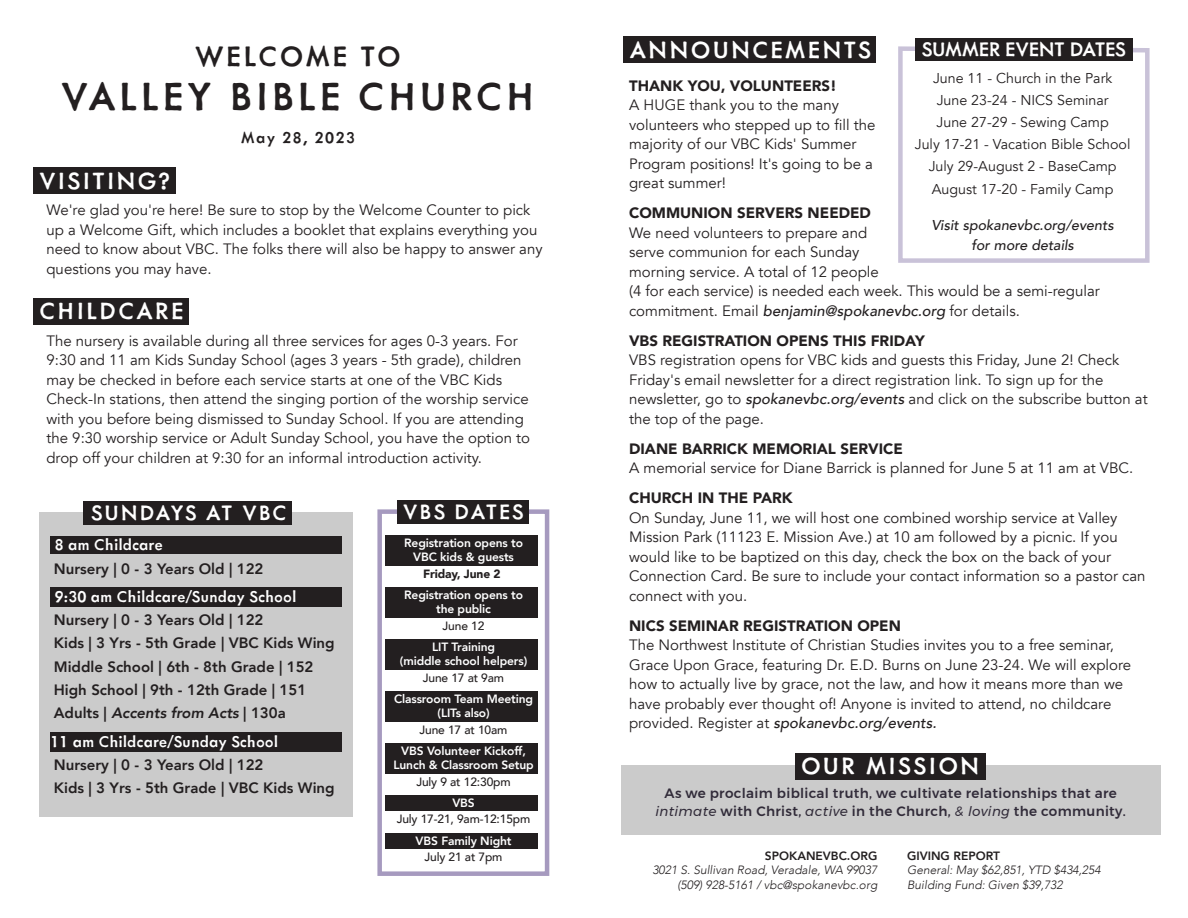
<style>
.page{position:relative;width:1188px;height:918px;background:#fff}
.page>*{position:absolute;margin:0;border:0;box-sizing:border-box;transform-origin:0 0}
.t1{font:500 45px "Metallophile Sp 8";letter-spacing:.065em;color:#231f20}
.t2{font:500 32.25px "Metallophile Sp 8";letter-spacing:.07em;color:#231f20}
.t3{font:500 27px "Metallophile Sp 8";letter-spacing:.075em;color:#fff}
.t4{font:500 24px "Metallophile Sp 8";letter-spacing:.075em;color:#fff}
.t5{font:500 22.5px "Metallophile Sp 8";letter-spacing:-.01em;color:#fff}
.t6{font:500 18px "Metallophile Sp 8";color:#fff}
.t7{font:500 18px "Metallophile Sp 8";letter-spacing:.085em;color:#231f20}
.t8{font:15px/19.5px "Avenir";color:#231f20}
.t9{font:800 15px/23.2px "Avenir";color:#231f20}
.t10{font:900 15px "Avenir";color:#231f20}
.t11{font:14.25px/22.2px "Avenir";color:#231f20;text-align:center}
.t12{font:italic 500 14.25px/19.5px "Avenir";color:#231f20;text-align:center}
.t13{font:500 13.5px/18px "Montserrat";letter-spacing:.025em;color:#312b39;text-align:center}
.t14{font:800 12px/14.4px "Avenir";letter-spacing:-.01em;color:#fff;text-align:center}
.t15{font:italic 300 12px/14.4px "Avenir";color:#231f20;text-align:right}
.t16{font:500 12px "Avenir";letter-spacing:-.01em;color:#231f20}
.t17{font:800 12px "Avenir";color:#231f20}
.t18{font:900 12px "Avenir";letter-spacing:-.01em;color:#231f20}
.s1{font-style:italic}
.s2{font-weight:500;font-style:italic}
.s3{font-weight:400;font-style:italic}
</style>
<div class="page">
<div style="left:623px;top:36px;width:253px;height:27px;background:#231f20"></div>
<div style="left:33px;top:167px;width:142px;height:27px;background:#231f20"></div>
<div style="left:33px;top:298px;width:155px;height:27px;background:#231f20"></div>
<div style="left:621px;top:765px;width:540px;height:69px;background:#cbcbcb"></div>
<div style="left:795px;top:753px;width:190px;height:26px;background:#231f20"></div>
<div style="left:39px;top:512px;width:314px;height:305px;background:#cbcbcb"></div>
<div style="left:83px;top:501px;width:209px;height:24px;background:#231f20"></div>
<div style="left:50px;top:536px;width:292px;height:18px;background:#231f20"></div>
<div style="left:50px;top:587px;width:292px;height:20px;background:#231f20"></div>
<div style="left:50px;top:732px;width:292px;height:19px;background:#231f20"></div>
<div style="left:377px;top:509px;width:172px;height:367px;border:4px solid #a69abf"></div>
<div style="left:386px;top:535px;width:152px;height:30px;background:#231f20"></div>
<div style="left:386px;top:587px;width:152px;height:30px;background:#231f20"></div>
<div style="left:386px;top:639px;width:152px;height:30px;background:#231f20"></div>
<div style="left:386px;top:691px;width:152px;height:30px;background:#231f20"></div>
<div style="left:386px;top:743px;width:152px;height:30px;background:#231f20"></div>
<div style="left:386px;top:795px;width:152px;height:16px;background:#231f20"></div>
<div style="left:386px;top:833px;width:152px;height:16px;background:#231f20"></div>
<div style="left:397px;top:500px;width:132px;height:24px;background:#231f20"></div>
<svg style="left:898px;top:46px;width:252px;height:217px"></svg>
<div style="left:915px;top:38px;width:218px;height:22px;background:#231f20"></div>
<h2 class="t2" style="left:195px;top:36px;width:207px">WELCOME TO</h2>
<h1 class="t1" style="left:61px;top:69px;width:475px">VALLEY BIBLE CHURCH</h1>
<p class="t7" style="left:241px;top:126px;width:115px">May 28, 2023</p>
<h3 class="t3" style="left:40px;top:164px;width:133px">VISITING?</h3>
<p class="t8" style="left:46px;top:200px;width:498px">We're glad you're here! Be sure to stop by the Welcome Counter to pick up a Welcome Gift, which includes a booklet that explains everything you need to know about VBC. The folks there will also be happy to answer any questions you may have.</p>
<h3 class="t3" style="left:40px;top:295px;width:145px">CHILDCARE</h3>
<p class="t8" style="left:46px;top:331px;width:485px">The nursery is available during all three services for ages 0-3 years. For 9:30 and 11 am Kids Sunday School (ages 3 years - 5th grade), children may be checked in before each service starts at one of the VBC Kids Check-In stations, then attend the singing portion of the worship service with you before being dismissed to Sunday School. If you are attending the 9:30 worship service or Adult Sunday School, you have the option to drop off your children at 9:30 for an informal introduction activity.</p>
<h3 class="t4" style="left:91px;top:498px;width:197px">SUNDAYS AT VBC</h3>
<p class="t6" style="left:55px;top:534px;width:110px">8 am Childcare</p>
<p class="t9" style="left:54px;top:557px;width:211px">Nursery | 0 - 3 Years Old | 122</p>
<p class="t6" style="left:55px;top:586px;width:243px">9:30 am Childcare/Sunday School</p>
<p class="t9" style="left:54px;top:608px;width:282px">Nursery | 0 - 3 Years Old | 122<br>Kids | 3 Yrs - 5th Grade | VBC Kids Wing<br>Middle School | 6th - 8th Grade | 152<br>High School | 9th - 12th Grade | 151<br>Adults | <span class="s1">Accents from Acts</span> | 130a</p>
<p class="t6" style="left:50px;top:730px;width:230px">11 am Childcare/Sunday School</p>
<p class="t9" style="left:54px;top:753px;width:282px">Nursery | 0 - 3 Years Old | 122<br>Kids | 3 Yrs - 5th Grade | VBC Kids Wing</p>
<h3 class="t4" style="left:403px;top:497px;width:122px">VBS DATES</h3>
<p class="t14" style="left:404px;top:536px;width:120px">Registration opens to<br>VBC kids &amp; guests</p>
<p class="t18" style="left:423px;top:563px;width:79px">Friday, June 2</p>
<p class="t14" style="left:404px;top:588px;width:120px">Registration opens to the public</p>
<p class="t16" style="left:443px;top:615px;width:43px">June 12</p>
<p class="t14" style="left:400px;top:640px;width:129px">LIT Training<br>(middle school helpers)</p>
<p class="t16" style="left:423px;top:667px;width:83px">June 17 at 9am</p>
<p class="t14" style="left:394px;top:692px;width:141px">Classroom Team Meeting (LITs also)</p>
<p class="t16" style="left:420px;top:719px;width:89px">June 17 at 10am</p>
<p class="t14" style="left:393px;top:744px;width:142px">VBS Volunteer Kickoff,<br>Lunch &amp; Classroom Setup</p>
<p class="t16" style="left:416px;top:771px;width:96px">July 9 at 12:30pm</p>
<p class="t14" style="left:452px;top:796px;width:24px">VBS</p>
<p class="t16" style="left:397px;top:809px;width:135px">July 17-21, 9am-12:15pm</p>
<p class="t14" style="left:416px;top:833px;width:97px">VBS Family Night</p>
<p class="t16" style="left:425px;top:847px;width:80px">July 21 at 7pm</p>
<h3 class="t3" style="left:630px;top:33px;width:243px">ANNOUNCEMENTS</h3>
<p class="t10" style="left:629px;top:73px;width:209px">THANK YOU, VOLUNTEERS!</p>
<p class="t8" style="left:629px;top:96px;width:248px">A HUGE thank you to the many volunteers who stepped up to fill the majority of our VBC Kids' Summer<br>Program positions! It's going to be a great summer!</p>
<p class="t10" style="left:629px;top:200px;width:243px">COMMUNION SERVERS NEEDED</p>
<p class="t8" style="left:629px;top:223px;width:251px">We need volunteers to prepare and serve communion for each Sunday morning service. A total of 12 people</p>
<h3 class="t5" style="left:922px;top:35px;width:205px">SUMMER EVENT DATES</h3>
<p class="t11" style="left:915px;top:67px;width:217px">June 11 - Church in the Park<br>June 23-24 - NICS Seminar<br>June 27-29 - Sewing Camp<br>July 17-21 - Vacation Bible School<br>July 29-August 2 - BaseCamp<br>August 17-20 - Family Camp</p>
<p class="t12" style="left:932px;top:216px;width:184px">Visit spokanevbc.org/events for more details</p>
<p class="t8" style="left:629px;top:282px;width:472px">(4 for each service) is needed each week. This would be a semi-regular commitment. Email <span class="s2">benjamin@spokanevbc.org</span> for details.</p>
<p class="t10" style="left:629px;top:328px;width:297px">VBS REGISTRATION OPENS THIS FRIDAY</p>
<p class="t8" style="left:629px;top:351px;width:520px">VBS registration opens for VBC kids and guests this Friday, June 2! Check Friday's email newsletter for a direct registration link. To sign up for the newsletter, go to <span class="s2">spokanevbc.org/events</span> and click on the subscribe button at the top of the page.</p>
<p class="t10" style="left:629px;top:436px;width:275px">DIANE BARRICK MEMORIAL SERVICE</p>
<p class="t8" style="left:629px;top:459px;width:506px">A memorial service for Diane Barrick is planned for June 5 at 11 am at VBC.</p>
<p class="t10" style="left:629px;top:485px;width:165px">CHURCH IN THE PARK</p>
<p class="t8" style="left:629px;top:508px;width:518px">On Sunday, June 11, we will host one combined worship service at Valley Mission Park (11123 E. Mission Ave.) at 10 am followed by a picnic. If you would like to be baptized on this day, check the box on the back of your Connection Card. Be sure to include your contact information so a pastor can connect with you.</p>
<p class="t10" style="left:629px;top:613px;width:273px">NICS SEMINAR REGISTRATION OPEN</p>
<p class="t8" style="left:629px;top:636px;width:504px">The Northwest Institute of Christian Studies invites you to a free seminar, Grace Upon Grace, featuring Dr. E.D. Burns on June 23-24. We will explore how to actually live by grace, not the law, and how it means more than we have probably ever thought of! Anyone is invited to attend, no childcare provided. Register at <span class="s2">spokanevbc.org/events.</span></p>
<h3 class="t3" style="left:801px;top:750px;width:180px">OUR MISSION</h3>
<p class="t13" style="left:656px;top:785px;width:472px">As we proclaim biblical truth, we cultivate relationships that are <span class="s3">intimate</span> with Christ, <span class="s3">active</span> in the Church, <span class="s3">&amp; loving</span> the community.</p>
<p class="t17" style="left:765px;top:846px;width:114px">SPOKANEVBC.ORG</p>
<p class="t15" style="left:652px;top:863px;width:226px">3021 S. Sullivan Road, Veradale, WA 99037 (509) 928-5161 / vbc@spokanevbc.org</p>
<p class="t17" style="left:907px;top:846px;width:94px">GIVING REPORT</p>
<p class="t15" style="left:907px;top:863px;width:195px;text-align:left">General: May $62,851, YTD $434,254<br>Building Fund: Given $39,732</p>
</div>
